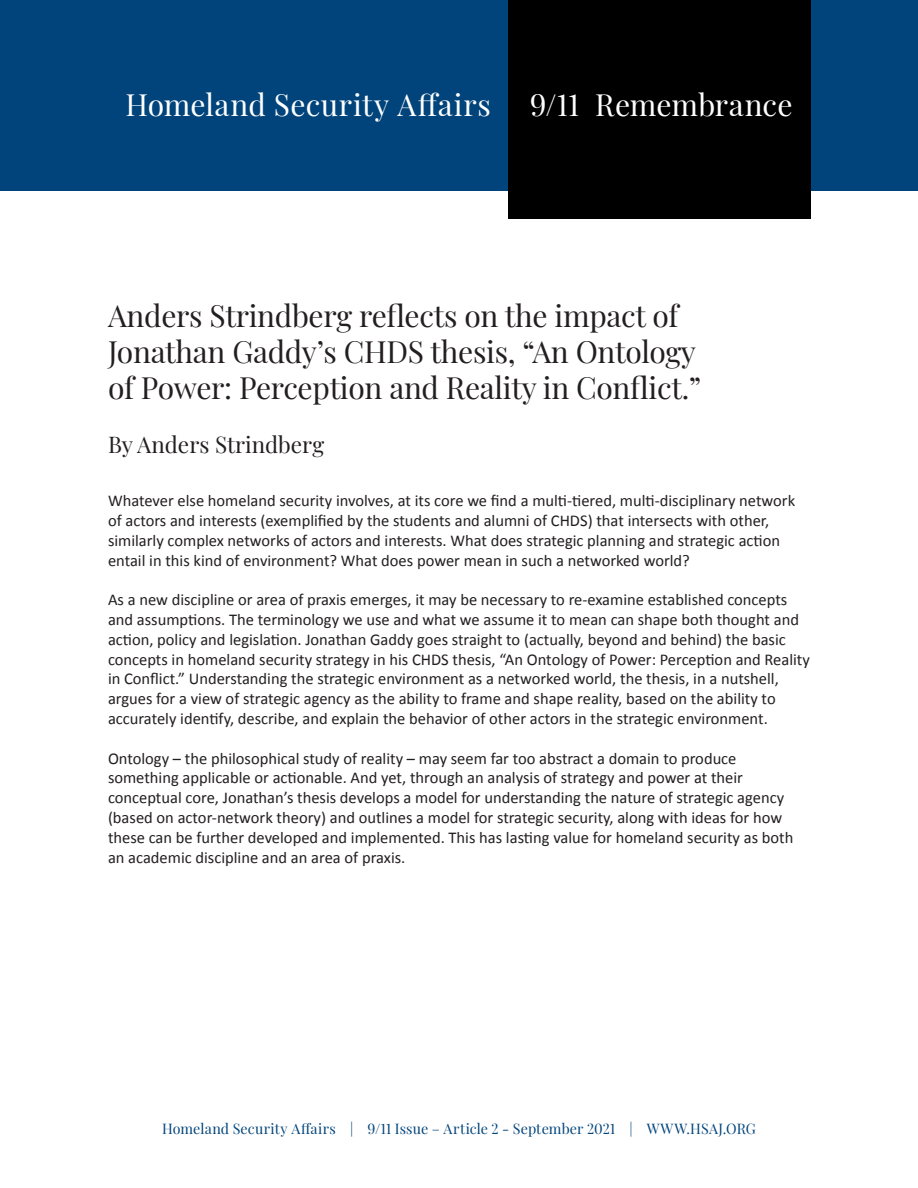
<style>
.page{position:relative;width:918px;height:1188px;background:#fff}
.page>*{position:absolute;margin:0;border:0;box-sizing:border-box;transform-origin:0 0}
.t1{font:30px/36px "Playfair Display";letter-spacing:-.01em;color:#231f20}
.t2{font:30px "Playfair Display";letter-spacing:.01em;color:#fff}
.t3{font:22.5px "Playfair Display";color:#231f20}
.t4{font:16.5px/19.8px "Calibri";color:#231f20}
.t5{font:14.25px "Playfair Display";letter-spacing:.01em;color:#00447b}
</style>
<div class="page">
<div style="left:0;top:0;width:918px;height:190px;background:#00447b"></div>
<div style="left:508px;top:0;width:302px;height:218px;background:#000"></div>
<p class="t2" style="left:125px;top:82px;width:367px">Homeland Security Affairs</p>
<p class="t2" style="left:530px;top:82px;width:264px">9/11 Remembrance</p>
<p class="t1" style="left:108px;top:296px;width:595px">Anders Strindberg reflects on the impact of<br>Jonathan Gaddy’s CHDS thesis, “An Ontology of Power: Perception and Reality in Conflict.”</p>
<p class="t3" style="left:108px;top:427px;width:218px">By Anders Strindberg</p>
<p class="t4" style="left:108px;top:490px;width:689px">Whatever else homeland security involves, at its core we find a multi-tiered, multi-disciplinary network of actors and interests (exemplified by the students and alumni of CHDS) that intersects with other, similarly complex networks of actors and interests. What does strategic planning and strategic action entail in this kind of environment? What does power mean in such a networked world?</p>
<p class="t4" style="left:108px;top:589px;width:703px">As a new discipline or area of praxis emerges, it may be necessary to re-examine established concepts and assumptions. The terminology we use and what we assume it to mean can shape both thought and action, policy and legislation. Jonathan Gaddy goes straight to (actually, beyond and behind) the basic concepts in homeland security strategy in his CHDS thesis, “An Ontology of Power: Perception and Reality in Conflict.” Understanding the strategic environment as a networked world, the thesis, in a nutshell, argues for a view of strategic agency as the ability to frame and shape reality, based on the ability to accurately identify, describe, and explain the behavior of other actors in the strategic environment.</p>
<p class="t4" style="left:108px;top:747px;width:687px">Ontology – the philosophical study of reality – may seem far too abstract a domain to produce something applicable or actionable. And yet, through an analysis of strategy and power at their conceptual core, Jonathan’s thesis develops a model for understanding the nature of strategic agency (based on actor-network theory) and outlines a model for strategic security, along with ideas for how these can be further developed and implemented. This has lasting value for homeland security as both an academic discipline and an area of praxis.</p>
<p class="t5" style="left:162px;top:1118px;width:595px">Homeland Security Affairs | 9/11 Issue – Article 2 - September 2021 | WWW.HSAJ.ORG</p>
</div>
